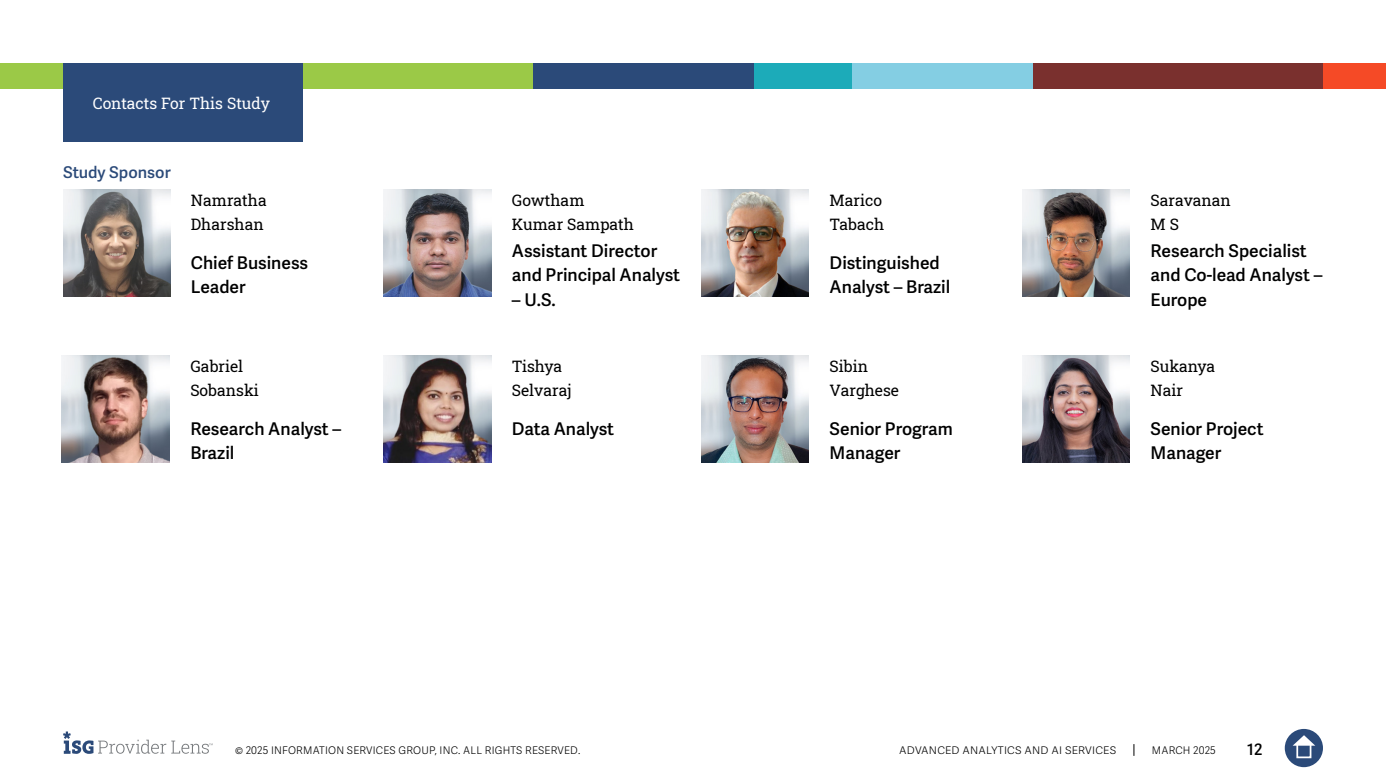
<style>
.page{position:relative;width:1386px;height:780px;background:#fff}
.page>*{position:absolute;margin:0;border:0;box-sizing:border-box;transform-origin:0 0}
.t1{font:600 17.5px/24.5px "Adelle Sans";color:#000101}
.t2{font:600 16.1px "Adelle Sans";color:#2b4a79}
.t3{font:15.75px/24.5px "Roboto Slab ISG P Regular";color:#000}
.t4{font:15.75px "Roboto Slab ISG P Regular";color:#fff}
.t5{font:600 15.75px "Adelle Sans";color:#000}
.t6{font:300 10.5px "Adelle Sans";letter-spacing:.02em;color:#000}
.t7{font:300 10.5px "Adelle Sans";letter-spacing:.02em;color:#000;scale:1.05 1}
</style>
<div class="page">
<svg style="left:1133px;top:744px;width:1px;height:12px"></svg>
<div style="left:1285px;top:729px;width:38px;height:38px;background:#2b4a79;border-radius:50%"></div>
<svg style="left:1293px;top:735px;width:22px;height:10px"></svg>
<div style="left:1296px;top:743px;width:15px;height:15px;border:2px solid #fff"></div>
<svg style="left:63px;top:731px;width:150px;height:23px"></svg>
<div style="left:0;top:63px;width:533px;height:25px;background:#9bc947"></div>
<div style="left:533px;top:63px;width:223px;height:25px;background:#2b4a79"></div>
<div style="left:850px;top:63px;width:184px;height:25px;background:#84cee3"></div>
<div style="left:1323px;top:63px;width:63px;height:25px;background:#f54a26"></div>
<div style="left:1033px;top:63px;width:290px;height:25px;background:#7a302e"></div>
<div style="left:754px;top:63px;width:98px;height:25px;background:#1cabb9"></div>
<div style="left:63px;top:63px;width:240px;height:79px;background:#2b4a79"></div>
<img style="left:1023px;top:355px;width:107px;height:107px">
<img style="left:384px;top:189px;width:107px;height:108px">
<img style="left:702px;top:189px;width:107px;height:108px">
<img style="left:1023px;top:189px;width:107px;height:108px">
<img style="left:62px;top:355px;width:107px;height:107px">
<img style="left:384px;top:355px;width:107px;height:107px">
<img style="left:63px;top:189px;width:107px;height:108px">
<img style="left:702px;top:355px;width:107px;height:107px">
<p class="t4" style="left:93px;top:92px;width:179px">Contacts For This Study</p>
<p class="t2" style="left:63px;top:163px;width:109px">Study Sponsor</p>
<p class="t3" style="left:191px;top:187px;width:77px">Namratha<br>Dharshan</p>
<p class="t1" style="left:191px;top:251px;width:119px">Chief Business<br>Leader</p>
<p class="t3" style="left:190px;top:353px;width:70px">Gabriel<br>Sobanski</p>
<p class="t1" style="left:190px;top:417px;width:152px">Research Analyst –<br>Brazil</p>
<p class="t3" style="left:512px;top:187px;width:124px">Gowtham<br>Kumar Sampath</p>
<p class="t1" style="left:512px;top:239px;width:170px">Assistant Director and Principal Analyst</p>
<p class="t1" style="left:512px;top:288px;width:45px">– U.S.</p>
<p class="t3" style="left:512px;top:353px;width:61px">Tishya<br>Selvaraj</p>
<p class="t1" style="left:512px;top:417px;width:104px">Data Analyst</p>
<p class="t3" style="left:830px;top:187px;width:56px">Marico<br>Tabach</p>
<p class="t1" style="left:830px;top:251px;width:122px">Distinguished<br>Analyst – Brazil</p>
<p class="t3" style="left:830px;top:353px;width:71px">Sibin<br>Varghese</p>
<p class="t1" style="left:830px;top:417px;width:125px">Senior Program<br>Manager</p>
<p class="t3" style="left:1151px;top:187px;width:82px">Saravanan<br>M S</p>
<p class="t1" style="left:1151px;top:239px;width:173px">Research Specialist and Co-lead Analyst –<br>Europe</p>
<p class="t3" style="left:1151px;top:353px;width:66px">Sukanya<br>Nair</p>
<p class="t1" style="left:1151px;top:417px;width:115px">Senior Project<br>Manager</p>
<p class="t6" style="left:235px;top:744px;width:347px">© 2025 INFORMATION SERVICES GROUP, INC. ALL RIGHTS RESERVED.</p>
<p class="t7" style="left:899px;top:744px;width:208px">ADVANCED ANALYTICS AND AI SERVICES</p>
<p class="t6" style="left:1152px;top:744px;width:65px">MARCH 2025</p>
<p class="t5" style="left:1247px;top:740px;width:17px">12</p>
</div>
